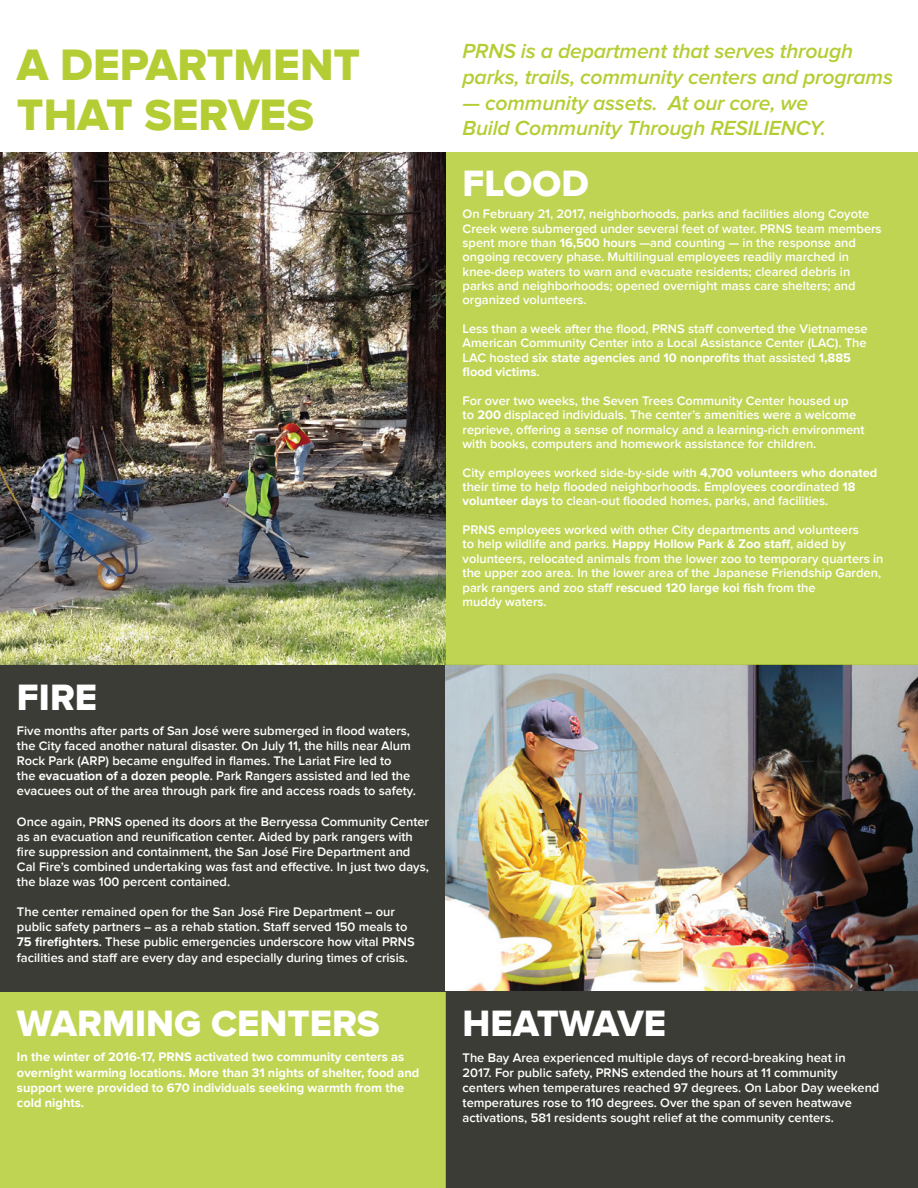
<style>
.page{position:relative;width:918px;height:1188px;background:#fff}
.page>*{position:absolute;margin:0;border:0;box-sizing:border-box;transform-origin:0 0}
.t1{font:45.3px/49.8px "Proxima Nova Extrabld";color:#b5cd34}
.t2{font:37.8px "Proxima Nova Extrabld";color:#fff}
.t3{font:italic 600 21.15px/25.7px "Proxima Nova";letter-spacing:-.01em;color:#b5cd34}
.t4{font:600 12.9px/14.4px "Proxima Nova";color:#fff}
.t5{font:700 12.9px/15.1px "Proxima Nova";color:#fff}
.s1{font-weight:700}
</style>
<div class="page">
<div style="left:0;top:665px;width:446px;height:327px;background:#3c3c36"></div>
<img style="left:446px;top:665px;width:472px;height:327px">
<div style="left:0;top:152px;width:918px;height:513px;background:#c0d453"></div>
<div style="left:446px;top:992px;width:472px;height:196px;background:#3c3c36"></div>
<div style="left:0;top:992px;width:446px;height:196px;background:#c0d453"></div>
<img style="left:0;top:152px;width:446px;height:513px">
<h1 class="t1" style="left:17px;top:41px;width:345px">A DEPARTMENT<br>THAT SERVES</h1>
<h2 class="t2" style="left:17px;top:675px;width:82px">FIRE</h2>
<p class="t4" style="left:17px;top:723px;width:400px;line-height:15.1px">Five months after parts of San José were submerged in flood waters, the City faced another natural disaster. On July 11, the hills near Alum Rock Park (ARP) became engulfed in flames. The Lariat Fire led to<br>the <span class="s1">evacuation of a dozen people</span>. Park Rangers assisted and led the evacuees out of the area through park fire and access roads to safety.</p>
<p class="t4" style="left:17px;top:814px;width:414px;line-height:15.1px">Once again, PRNS opened its doors at the Berryessa Community Center as an evacuation and reunification center. Aided by park rangers with fire suppression and containment, the San José Fire Department and Cal Fire’s combined undertaking was fast and effective. In just two days, the blaze was 100 percent contained.</p>
<p class="t4" style="left:17px;top:905px;width:399px;line-height:15.1px">The center remained open for the San José Fire Department – our public safety partners – as a rehab station. Staff served 150 meals to <span class="s1">75 firefighters</span>. These public emergencies underscore how vital PRNS facilities and staff are every day and especially during times of crisis.</p>
<h2 class="t2" style="left:17px;top:1002px;width:364px">WARMING CENTERS</h2>
<p class="t5" style="left:17px;top:1050px;width:404px">in the winter of 2016-17, prNS activated two community centers as overnight warming locations. more than 31 nights of shelter, food and support were provided to 670 individuals seeking warmth from the cold nights.</p>
<h3 class="t3" style="left:463px;top:39px;width:432px">PRNS is a department that serves through parks, trails, community centers and programs</h3>
<h3 class="t3" style="left:463px;top:91px;width:365px">— community assets. At our core, we<br>Build Community Through RESILIENCY.</h3>
<h2 class="t2" style="left:463px;top:162px;width:128px">FLOOD</h2>
<p class="t4" style="left:463px;top:207px;width:421px">On February 21, 2017, neighborhoods, parks and facilities along Coyote Creek were submerged under several feet of water. PRNS team members spent more than <span class="s1">16,500 hours</span> —and counting — in the response and ongoing recovery phase. Multilingual employees readily marched in knee-deep waters to warn and evacuate residents; cleared debris in parks and neighborhoods; opened overnight mass care shelters; and organized volunteers.</p>
<p class="t4" style="left:463px;top:322px;width:407px">Less than a week after the flood, PRNS staff converted the Vietnamese American Community Center into a Local Assistance Center (LAC). The LAC hosted <span class="s1">six state agencies</span> and <span class="s1">10 nonprofits</span> that assisted <span class="s1">1,885 flood victims</span>.</p>
<p class="t4" style="left:463px;top:394px;width:404px">For over two weeks, the Seven Trees Community Center housed up<br>to <span class="s1">200</span> displaced individuals. The center’s amenities were a welcome reprieve, offering a sense of normalcy and a learning-rich environment with books, computers and homework assistance for children.</p>
<p class="t4" style="left:463px;top:465px;width:416px">City employees worked side-by-side with <span class="s1">4,700 volunteers who donated </span>their time to help flooded neighborhoods. Employees coordinated <span class="s1">18 volunteer days</span> to clean-out flooded homes, parks, and facilities.</p>
<p class="t4" style="left:463px;top:523px;width:422px">PRNS employees worked with other City departments and volunteers<br>to help wildlife and parks. <span class="s1">Happy Hollow Park &amp; Zoo staff</span>, aided by volunteers, relocated animals from the lower zoo to temporary quarters in the upper zoo area. In the lower area of the Japanese Friendship Garden, park rangers and zoo staff <span class="s1">rescued 120 large koi fish</span> from the<br>muddy waters.</p>
<h2 class="t2" style="left:463px;top:1002px;width:205px">HEATWAVE</h2>
<p class="t4" style="left:463px;top:1050px;width:418px;line-height:15.1px">The Bay Area experienced multiple days of record-breaking heat in<br>2017. For public safety, PRNS extended the hours at 11 community centers when temperatures reached 97 degrees. On Labor Day weekend temperatures rose to 110 degrees. Over the span of seven heatwave activations, 581 residents sought relief at the community centers.</p>
</div>
